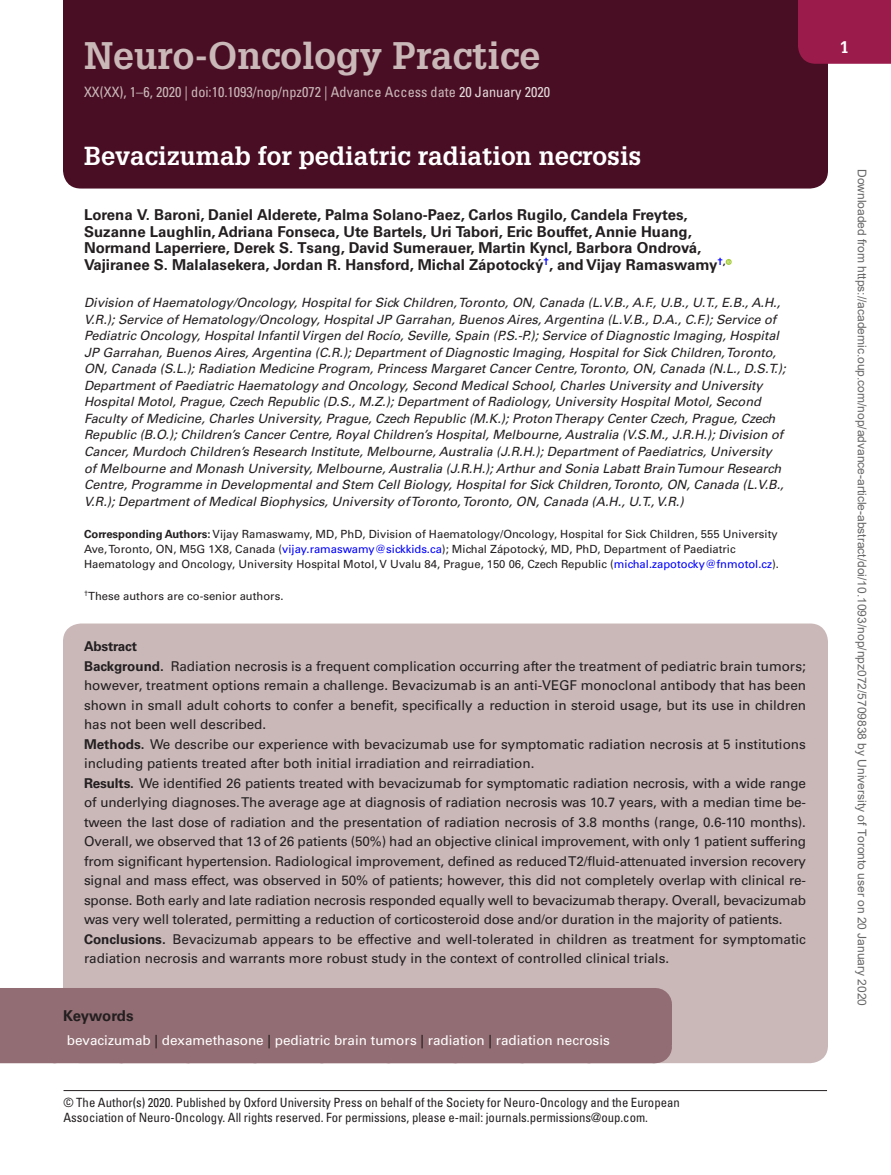
<style>
.page{position:relative;width:891px;height:1175px;background:#fff}
.page>*{position:absolute;margin:0;border:0;box-sizing:border-box;transform-origin:0 0}
.t1{font:700 37.5px "Glypha LT Std";color:#cab8b9}
.t2{font:700 25.5px "Glypha LT Std";color:#fff}
.t3{font:700 16.5px "Glypha LT Std";color:#fff}
.t4{font:700 15px/16.5px "Univers LT Std";color:#231f20}
.t5{font:condensed 14.25px "Univers LT Std";color:#cab8b9}
.t6{font:13.5px/19.5px "Univers LT Std";letter-spacing:-.01em;color:#231f20}
.t7{font:13.5px "Univers LT Std";color:#fff}
.t8{font:italic 12.75px/16.5px "Univers LT Std";color:#231f20}
.t9{font:condensed 12.75px/15px "Univers LT Std";color:#231f20}
.t10{font:12px "Arial";color:#666}
.t11{font:11.25px/15px "Univers LT Std";color:#231f20}
.s1{color:#e4dadb}
.s2{font-weight:700}
.s3{color:#00f}
.s4{color:#231f20}
</style>
<div class="page">
<div style="left:63px;top:0;width:765px;height:166px;background:#490e24"></div>
<div style="left:63px;top:623px;width:765px;height:440px;background:#cab8b9;border-radius:18px"></div>
<div style="left:0;top:988px;width:655px;height:33px;background:#926d73"></div>
<hr style="left:655px;top:988px;width:1px;height:33px;background:#926d73">
<div style="left:0;top:1021px;width:665px;height:27px;background:#926d73"></div>
<div style="left:0;top:1030px;width:655px;height:33px;background:#926d73"></div>
<hr style="left:655px;top:1030px;width:1px;height:33px;background:#926d73">
<svg style="left:726px;top:259px;width:6px;height:6px"></svg>
<hr style="left:64px;top:1090px;width:763px;height:1px;background:#231f20">
<div style="left:798px;top:0;width:93px;height:64px;background:#9b1c4b"></div>
<div style="left:63px;top:166px;width:765px;height:22px;background:#490e24"></div>
<h1 class="t1" style="left:84px;top:32px;width:458px">Neuro-Oncology Practice</h1>
<p class="t5" style="left:84px;top:83px;width:468px">XX(XX), 1–6, 2020 | doi:10.1093/nop/npz072 | Advance Access date <span class="s1">20 January 2020</span></p>
<h2 class="t2" style="left:84px;top:140px;width:559px">Bevacizumab for pediatric radiation necrosis</h2>
<p class="t4" style="left:84px;top:207px;width:643px">Lorena V. Baroni, Daniel Alderete, Palma Solano-Paez, Carlos Rugilo, Candela Freytes, Suzanne Laughlin, Adriana Fonseca, Ute Bartels, Uri Tabori, Eric Bouffet, Annie Huang, Normand Laperriere, Derek S. Tsang, David Sumerauer, Martin Kyncl, Barbora Ondrová, Vajiranee S. Malalasekera, Jordan R. Hansford, Michal Zápotocký<sup>†</sup>, and Vijay Ramaswamy<sup>†</sup><sup>,</sup></p>
<p class="t8" style="left:84px;top:295px;width:703px">Division of Haematology/Oncology, Hospital for Sick Children, Toronto, ON, Canada (L.V.B., A.F., U.B., U.T., E.B., A.H., V.R.); Service of Hematology/Oncology, Hospital JP Garrahan, Buenos Aires, Argentina (L.V.B., D.A., C.F.); Service of Pediatric Oncology, Hospital Infantil Virgen del Rocío, Seville, Spain (P.S.-P.); Service of Diagnostic Imaging, Hospital JP Garrahan, Buenos Aires, Argentina (C.R.); Department of Diagnostic Imaging, Hospital for Sick Children, Toronto, ON, Canada (S.L.); Radiation Medicine Program, Princess Margaret Cancer Centre, Toronto, ON, Canada (N.L., D.S.T.); Department of Paediatric Haematology and Oncology, Second Medical School, Charles University and University Hospital Motol, Prague, Czech Republic (D.S., M.Z.); Department of Radiology, University Hospital Motol, Second Faculty of Medicine, Charles University, Prague, Czech Republic (M.K.); Proton Therapy Center Czech, Prague, Czech Republic (B.O.); Children’s Cancer Centre, Royal Children’s Hospital, Melbourne, Australia (V.S.M., J.R.H.); Division of Cancer, Murdoch Children’s Research Institute, Melbourne, Australia (J.R.H.); Department of Paediatrics, University of Melbourne and Monash University, Melbourne, Australia (J.R.H.); Arthur and Sonia Labatt Brain Tumour Research Centre, Programme in Developmental and Stem Cell Biology, Hospital for Sick Children, Toronto, ON, Canada (L.V.B., V.R.); Department of Medical Biophysics, University of Toronto, Toronto, ON, Canada (A.H., U.T., V.R.)</p>
<p class="t11" style="left:84px;top:526px;width:697px"><span class="s2">Corresponding Authors:</span> Vijay Ramaswamy, MD, PhD, Division of Haematology/Oncology, Hospital for Sick Children, 555 University<br>Ave, Toronto, ON, M5G 1X8, Canada (<span class="s3">vijay.ramaswamy@sickkids.ca</span>); Michal Zápotocký, MD, PhD, Department of Paediatric<br>Haematology and Oncology, University Hospital Motol, V Uvalu 84, Prague, 150 06, Czech Republic (<span class="s3">michal.zapotocky@fnmotol.cz</span>).</p>
<p class="t11" style="left:84px;top:588px;width:201px"><sup>†</sup>These authors are co-senior authors.</p>
<p class="t6" style="left:84px;top:636px;width:724px"><span class="s2">Abstract<br>Background.</span> Radiation necrosis is a frequent complication occurring after the treatment of pediatric brain tumors; however, treatment options remain a challenge. Bevacizumab is an anti-VEGF monoclonal antibody that has been shown in small adult cohorts to confer a benefit, specifically a reduction in steroid usage, but its use in children has not been well described.<br><span class="s2">Methods.</span> We describe our experience with bevacizumab use for symptomatic radiation necrosis at 5 institutions including patients treated after both initial irradiation and reirradiation.<br><span class="s2">Results.</span> We identified 26 patients treated with bevacizumab for symptomatic radiation necrosis, with a wide range of underlying diagnoses. The average age at diagnosis of radiation necrosis was 10.7 years, with a median time be&shy;tween the last dose of radiation and the presentation of radiation necrosis of 3.8 months (range, 0.6-110 months).<br>Overall, we observed that 13 of 26 patients (50%) had an objective clinical improvement, with only 1 patient suffering from significant hypertension. Radiological improvement, defined as reduced T2/fluid-attenuated inversion recovery signal and mass effect, was observed in 50% of patients; however, this did not completely overlap with clinical re&shy;sponse. Both early and late radiation necrosis responded equally well to bevacizumab therapy. Overall, bevacizumab was very well tolerated, permitting a reduction of corticosteroid dose and/or duration in the majority of patients.<br><span class="s2">Conclusions.</span> Bevacizumab appears to be effective and well-tolerated in children as treatment for symptomatic radiation necrosis and warrants more robust study in the context of controlled clinical trials.</p>
<p class="t4" style="left:63px;top:1007px;width:72px">Keywords</p>
<p class="t7" style="left:67px;top:1032px;width:545px">bevacizumab <span class="s4">|</span> dexamethasone <span class="s4">|</span> pediatric brain tumors <span class="s4">|</span> radiation <span class="s4">|</span> radiation necrosis</p>
<p class="t9" style="left:64px;top:1095px;width:618px">© The Author(s) 2020. Published by Oxford University Press on behalf of the Society for Neuro-Oncology and the European<br>Association of Neuro-Oncology. All rights reserved. For permissions, please e-mail: journals.permissions@oup.com.</p>
<p class="t3" style="left:840px;top:37px;width:11px">1</p>
<p class="t10" style="left:866px;top:169px;width:838px;rotate:90deg">Downloaded from https://academic.oup.com/nop/advance-article-abstract/doi/10.1093/nop/npz072/5709838 by University of Toronto user on 20 January 2020</p>
</div>
